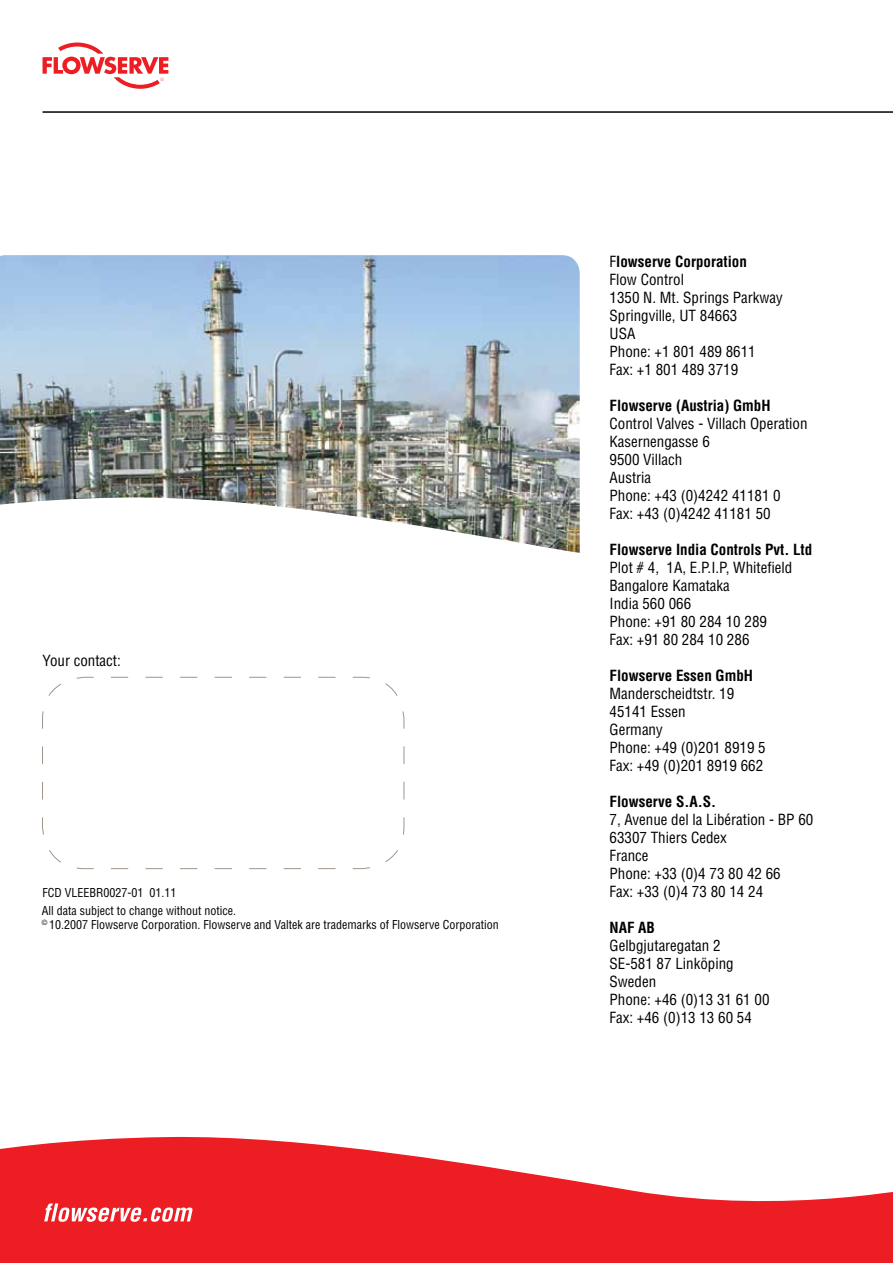
<style>
.page{position:relative;width:893px;height:1263px;background:#fff}
.page>*{position:absolute;margin:0;border:0;box-sizing:border-box;transform-origin:0 0}
.t1{font:condensed 15px/18px "Helvetica LT Std";color:#000}
.t2{font:700 condensed 15px "Helvetica LT Std";color:#000}
.t3{font:condensed 12px/17.2px "Helvetica LT Std";color:#000}
.t4{font:5.7px "Courier New";color:#ed1d24}
.s1{font-weight:700}
</style>
<div class="page">
<hr style="left:43px;top:111px;width:850px;height:2px;background:#000">
<svg style="left:43px;top:43px;width:125px;height:46px"></svg>
<img style="left:0;top:255px;width:580px;height:242px">
<svg style="left:0;top:1136px;width:893px;height:127px;fill:#ed1d24"></svg>
<svg style="left:44px;top:1203px;width:149px;height:19px"></svg>
<svg style="left:0;top:497px;width:580px;height:56px"></svg>
<svg style="left:42px;top:676px;width:363px;height:193px"></svg>
<p class="t4" style="left:161px;top:75px;width:5px">®</p>
<p class="t1" style="left:43px;top:651px;width:80px">Your contact:</p>
<p class="t3" style="left:42px;top:884px;width:196px">FCD VLEEBR0027-01 01.11<br>All data subject to change without notice.</p>
<p class="t3" style="left:42px;top:916px;width:458px"><sup>©</sup> 10.2007 Flowserve Corporation. Flowserve and Valtek are trademarks of Flowserve Corporation</p>
<p class="t1" style="left:609px;top:253px;width:175px">F<span class="s1">lowserve Corporation<br></span>Flow Control<br>1350 N. Mt. Springs Parkway<br>Springville, UT 84663<br>USA<br>Phone: +1 801 489 8611<br>Fax: +1 801 489 3719</p>
<p class="t2" style="left:609px;top:396px;width:163px">Flowserve (Austria) GmbH</p>
<p class="t1" style="left:609px;top:415px;width:199px">Control Valves - Villach Operation<br>Kasernengasse 6<br>9500 Villach<br>Austria<br>Phone: +43 (0)4242 41181 0<br>Fax: +43 (0)4242 41181 50</p>
<p class="t2" style="left:609px;top:540px;width:204px">Flowserve India Controls Pvt. Ltd</p>
<p class="t1" style="left:609px;top:559px;width:184px">Plot # 4, 1A, E.P.I.P, Whitefield<br>Bangalore Kamataka<br>India 560 066<br>Phone: +91 80 284 10 289<br>Fax: +91 80 284 10 286</p>
<p class="t2" style="left:609px;top:666px;width:145px">Flowserve Essen GmbH</p>
<p class="t1" style="left:609px;top:685px;width:158px">Manderscheidtstr. 19<br>45141 Essen<br>Germany<br>Phone: +49 (0)201 8919 5<br>Fax: +49 (0)201 8919 662</p>
<p class="t2" style="left:609px;top:792px;width:108px">Flowserve S.A.S.</p>
<p class="t1" style="left:609px;top:811px;width:205px">7, Avenue del la Libération - BP 60<br>63307 Thiers Cedex<br>France<br>Phone: +33 (0)4 73 80 42 66<br>Fax: +33 (0)4 73 80 14 24</p>
<p class="t2" style="left:609px;top:918px;width:47px">NAF AB</p>
<p class="t1" style="left:609px;top:937px;width:161px">Gelbgjutaregatan 2<br>SE-581 87 Linköping<br>Sweden<br>Phone: +46 (0)13 31 61 00<br>Fax: +46 (0)13 13 60 54</p>
</div>
